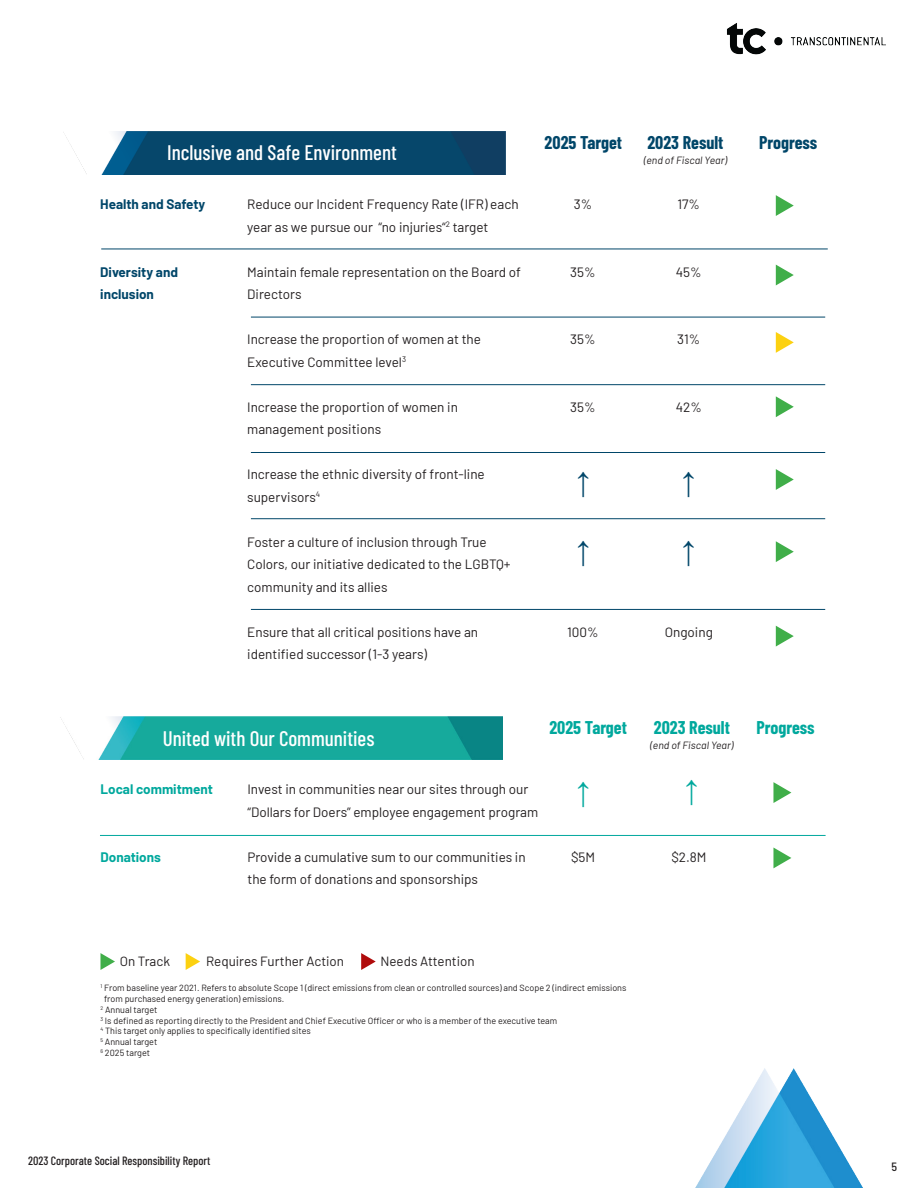
<style>
.page{position:relative;width:918px;height:1188px;background:#fff}
.page>*{position:absolute;margin:0;border:0;box-sizing:border-box;transform-origin:0 0}
.t1{font:700 45px "Courier New";color:#004669}
.t2{font:700 45px "Courier New";color:#00a89d}
.Numbered_List_1{font:500 21px "Barlow Condensed";color:#fff}
.Subheading{font:700 18px "Barlow Condensed";color:#004669}
.Subheading-2{font:700 18px "Barlow Condensed";color:#00a89d}
.Paragraph{font:13.5px/22.5px "Barlow";color:#231f20}
.Paragraph-2{font:700 13.5px "Barlow";color:#004669}
.Paragraph-3{font:700 13.5px "Barlow";color:#00a89d}
.Paragraph-4{font:13.35px "Barlow";color:#231f20}
.t3{font:500 12px "Barlow Condensed";color:#231f20}
.t4{font:500 semi-condensed 12px "Barlow";color:#231f20}
.Paragraph-5{font:italic 10.5px "Barlow";color:#231f20}
.t5{font:9px "Barlow";color:#231f20}
</style>
<div class="page">
<img style="left:727px;top:23px;width:159px;height:32px">
<svg style="left:776px;top:332px;width:18px;height:21px"></svg>
<img style="left:63px;top:131px;width:443px;height:43px">
<hr style="left:101px;top:249px;width:727px;height:1px;background:#004669">
<hr style="left:251px;top:317px;width:574px;height:1px;background:#004669">
<hr style="left:251px;top:384px;width:574px;height:1px;background:#004669">
<hr style="left:251px;top:452px;width:574px;height:1px;background:#004669">
<hr style="left:251px;top:518px;width:574px;height:1px;background:#004669">
<hr style="left:251px;top:609px;width:574px;height:1px;background:#004669">
<svg style="left:776px;top:469px;width:18px;height:21px"></svg>
<svg style="left:776px;top:626px;width:18px;height:21px"></svg>
<img style="left:695px;top:1068px;width:168px;height:120px">
<img style="left:60px;top:716px;width:443px;height:43px">
<hr style="left:100px;top:835px;width:726px;height:1px;background:#00a89d">
<svg style="left:773px;top:782px;width:18px;height:21px"></svg>
<svg style="left:773px;top:848px;width:18px;height:20px"></svg>
<svg style="left:100px;top:953px;width:15px;height:17px"></svg>
<svg style="left:186px;top:953px;width:14px;height:17px"></svg>
<svg style="left:361px;top:953px;width:15px;height:17px"></svg>
<svg style="left:776px;top:541px;width:18px;height:21px"></svg>
<svg style="left:776px;top:195px;width:18px;height:21px"></svg>
<svg style="left:776px;top:265px;width:18px;height:20px"></svg>
<svg style="left:776px;top:396px;width:18px;height:21px"></svg>
<p class="Numbered_List_1" style="left:167px;top:137px;width:231px">Inclusive and Safe Environment</p>
<p class="Paragraph-2" style="left:100px;top:194px;width:107px">Health and Safety</p>
<p class="Paragraph" style="left:247px;top:192px;width:273px">Reduce our Incident Frequency Rate (IFR) each year as we pursue our “no injuries“<sup>2</sup> target</p>
<p class="Paragraph" style="left:247px;top:259px;width:275px">Maintain female representation on the Board of<br>Directors</p>
<p class="Paragraph" style="left:247px;top:327px;width:235px">Increase the proportion of women at the</p>
<p class="Paragraph" style="left:247px;top:349px;width:160px">Executive Committee level<sup>3</sup></p>
<p class="Paragraph" style="left:247px;top:394px;width:212px">Increase the proportion of women in</p>
<p class="Paragraph" style="left:247px;top:417px;width:135px">management positions</p>
<p class="Paragraph" style="left:247px;top:462px;width:239px">Increase the ethnic diversity of front-line supervisors<sup>4</sup></p>
<p class="Paragraph" style="left:247px;top:529px;width:265px">Foster a culture of inclusion through True<br>Colors, our initiative dedicated to the LGBTQ+ community and its allies</p>
<p class="Paragraph" style="left:247px;top:619px;width:233px">Ensure that all critical positions have an</p>
<p class="Paragraph" style="left:247px;top:642px;width:181px">identified successor (1-3 years)</p>
<p class="Paragraph-2" style="left:100px;top:262px;width:79px">Diversity and</p>
<p class="Paragraph-2" style="left:100px;top:284px;width:55px">inclusion</p>
<p class="Subheading" style="left:545px;top:130px;width:79px">2025 Target</p>
<p class="Subheading" style="left:647px;top:130px;width:78px">2023 Result</p>
<p class="Paragraph-5" style="left:644px;top:153px;width:85px">(end of Fiscal Year)</p>
<p class="Paragraph" style="left:574px;top:192px;width:20px">3%</p>
<p class="Paragraph" style="left:678px;top:192px;width:24px">17%</p>
<p class="Paragraph" style="left:570px;top:259px;width:27px">35%</p>
<p class="Paragraph" style="left:676px;top:259px;width:27px">45%</p>
<p class="Paragraph" style="left:570px;top:327px;width:27px">35%</p>
<p class="Paragraph" style="left:677px;top:327px;width:25px">31%</p>
<p class="Paragraph" style="left:570px;top:394px;width:27px">35%</p>
<p class="Paragraph" style="left:676px;top:394px;width:28px">42%</p>
<p class="t1" style="left:570px;top:449px;width:28px">↑</p>
<p class="t1" style="left:675px;top:449px;width:28px">↑</p>
<p class="t1" style="left:570px;top:519px;width:28px">↑</p>
<p class="t1" style="left:675px;top:519px;width:28px">↑</p>
<p class="Paragraph" style="left:567px;top:619px;width:33px">100%</p>
<p class="Paragraph" style="left:665px;top:619px;width:50px">Ongoing</p>
<p class="Subheading" style="left:759px;top:130px;width:60px">Progress</p>
<p class="Subheading-2" style="left:549px;top:715px;width:79px">2025 Target</p>
<p class="Subheading-2" style="left:654px;top:715px;width:78px">2023 Result</p>
<p class="Paragraph-5" style="left:650px;top:738px;width:85px">(end of Fiscal Year)</p>
<p class="Numbered_List_1" style="left:163px;top:723px;width:213px">United with Our Communities</p>
<p class="Paragraph-3" style="left:100px;top:779px;width:114px">Local commitment</p>
<p class="t2" style="left:570px;top:759px;width:28px">↑</p>
<p class="t2" style="left:678px;top:758px;width:28px">↑</p>
<p class="Paragraph" style="left:247px;top:777px;width:292px">Invest in communities near our sites through our “Dollars for Doers” employee engagement program</p>
<p class="Paragraph" style="left:247px;top:844px;width:280px">Provide a cumulative sum to our communities in the form of donations and sponsorships</p>
<p class="Paragraph" style="left:571px;top:844px;width:26px">$5M</p>
<p class="Paragraph" style="left:671px;top:844px;width:37px">$2.8M</p>
<p class="Paragraph-3" style="left:100px;top:847px;width:62px">Donations</p>
<p class="Subheading-2" style="left:756px;top:715px;width:60px">Progress</p>
<p class="Paragraph-4" style="left:120px;top:952px;width:52px">On Track</p>
<p class="Paragraph-4" style="left:206px;top:952px;width:140px">Requires Further Action</p>
<p class="Paragraph-4" style="left:380px;top:952px;width:96px">Needs Attention</p>
<p class="t5" style="left:100px;top:981px;width:527px"><sup>1</sup> From baseline year 2021. Refers to absolute Scope 1 (direct emissions from clean or controlled sources) and Scope 2 (indirect emissions</p>
<p class="t5" style="left:104px;top:992px;width:182px">from purchased energy generation) emissions.</p>
<p class="t5" style="left:100px;top:1003px;width:58px"><sup>2</sup> Annual target</p>
<p class="t5" style="left:100px;top:1014px;width:458px"><sup>3</sup> Is defined as reporting directly to the President and Chief Executive Officer or who is a member of the executive team</p>
<p class="t5" style="left:100px;top:1025px;width:212px"><sup>4</sup> This target only applies to specifically identified sites</p>
<p class="t5" style="left:100px;top:1035px;width:58px"><sup>5</sup> Annual target</p>
<p class="t5" style="left:100px;top:1046px;width:51px"><sup>6</sup> 2025 target</p>
<p class="t3" style="left:28px;top:1152px;width:184px">2023 Corporate Social Responsibility Report</p>
<p class="t4" style="left:891px;top:1158px;width:7px">5</p>
</div>
